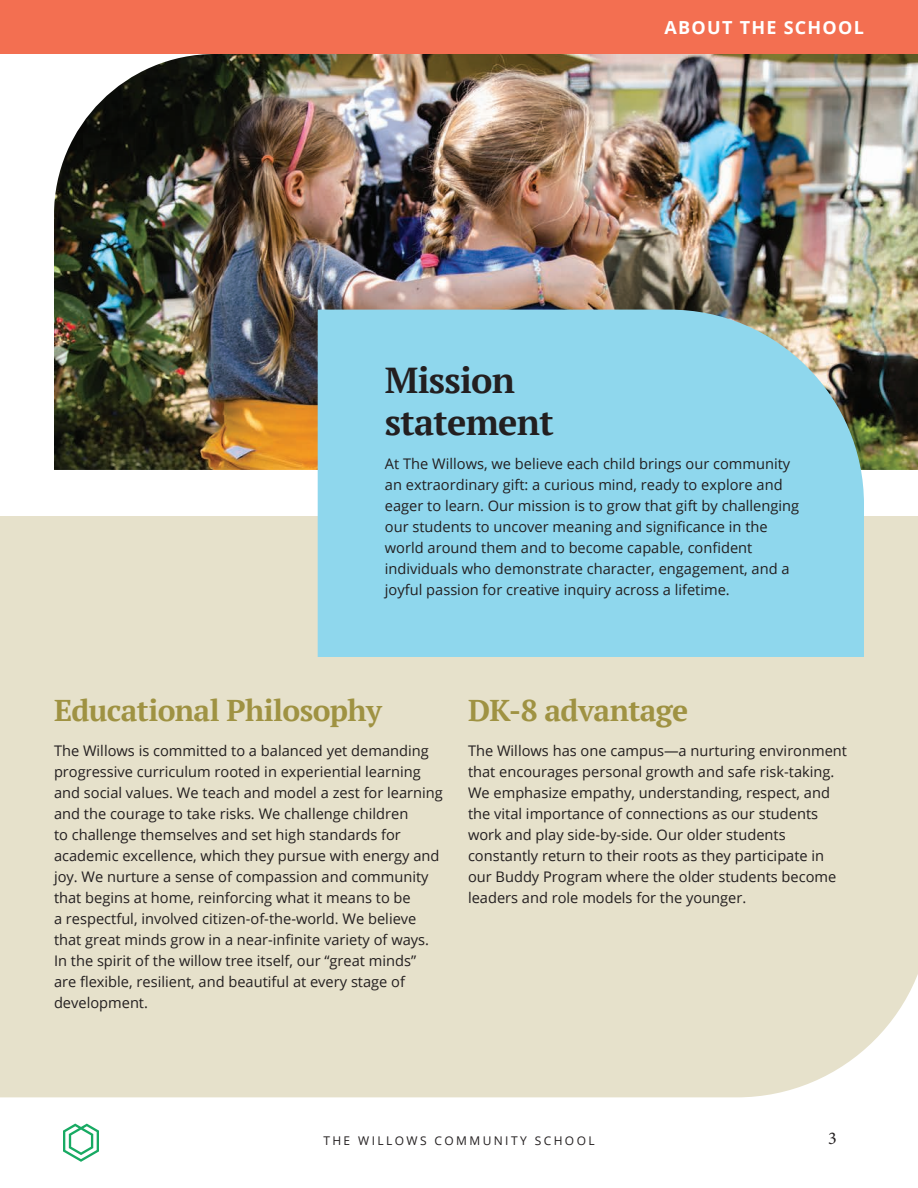
<style>
.page{position:relative;width:918px;height:1188px;background:#fff}
.page>*{position:absolute;margin:0;border:0;box-sizing:border-box;transform-origin:0 0}
.t1{font:700 36px/42px "PT Serif";letter-spacing:-.02em;color:#231f20}
.t2{font:700 30px "PT Serif";letter-spacing:-.02em;color:#9f9242}
.t3{font:700 18px "Open Sans";letter-spacing:.07em;color:#fff}
.t4{font:18px "Minion Pro";color:#231f20}
.Body{font:14.7px/21px "Open Sans";color:#231f20}
.t5{font:12px "Open Sans";letter-spacing:.2em;color:#231f20}
</style>
<div class="page">
<svg style="left:63px;top:1124px;width:36px;height:38px"></svg>
<div style="left:0;top:0;width:918px;height:54px;background:#f36f51"></div>
<img style="left:54px;top:54px;width:864px;height:416px">
<div style="left:0;top:516px;width:918px;height:581px;background:#e6e1cb"></div>
<div style="left:318px;top:310px;width:546px;height:347px;background:#8fd7ed"></div>
<p class="t3" style="left:665px;top:15px;width:201px">ABOUT THE SCHOOL</p>
<p class="t1" style="left:385px;top:358px;width:170px">Mission statement</p>
<p class="Body" style="left:385px;top:453px;width:416px">At The Willows, we believe each child brings our community an extraordinary gift: a curious mind, ready to explore and eager to learn. Our mission is to grow that gift by challenging our students to uncover meaning and significance in the world around them and to become capable, confident individuals who demonstrate character, engagement, and a joyful passion for creative inquiry across a lifetime.</p>
<p class="t2" style="left:54px;top:691px;width:330px">Educational Philosophy</p>
<p class="Body" style="left:54px;top:740px;width:390px">The Willows is committed to a balanced yet demanding progressive curriculum rooted in experiential learning and social values. We teach and model a zest for learning and the courage to take risks. We challenge children<br>to challenge themselves and set high standards for academic excellence, which they pursue with energy and joy. We nurture a sense of compassion and community that begins at home, reinforcing what it means to be<br>a respectful, involved citizen-of-the-world. We believe that great minds grow in a near-infinite variety of ways.<br>In the spirit of the willow tree itself, our “great minds”<br>are flexible, resilient, and beautiful at every stage of development.</p>
<p class="t2" style="left:468px;top:691px;width:222px">DK-8 advantage</p>
<p class="Body" style="left:468px;top:740px;width:381px">The Willows has one campus—a nurturing environment that encourages personal growth and safe risk-taking.<br>We emphasize empathy, understanding, respect, and the vital importance of connections as our students work and play side-by-side. Our older students constantly return to their roots as they participate in our Buddy Program where the older students become leaders and role models for the younger.</p>
<p class="t5" style="left:323px;top:1132px;width:273px">THE WILLOWS COMMUNITY SCHOOL</p>
<p class="t4" style="left:828px;top:1127px;width:10px">3</p>
</div>
